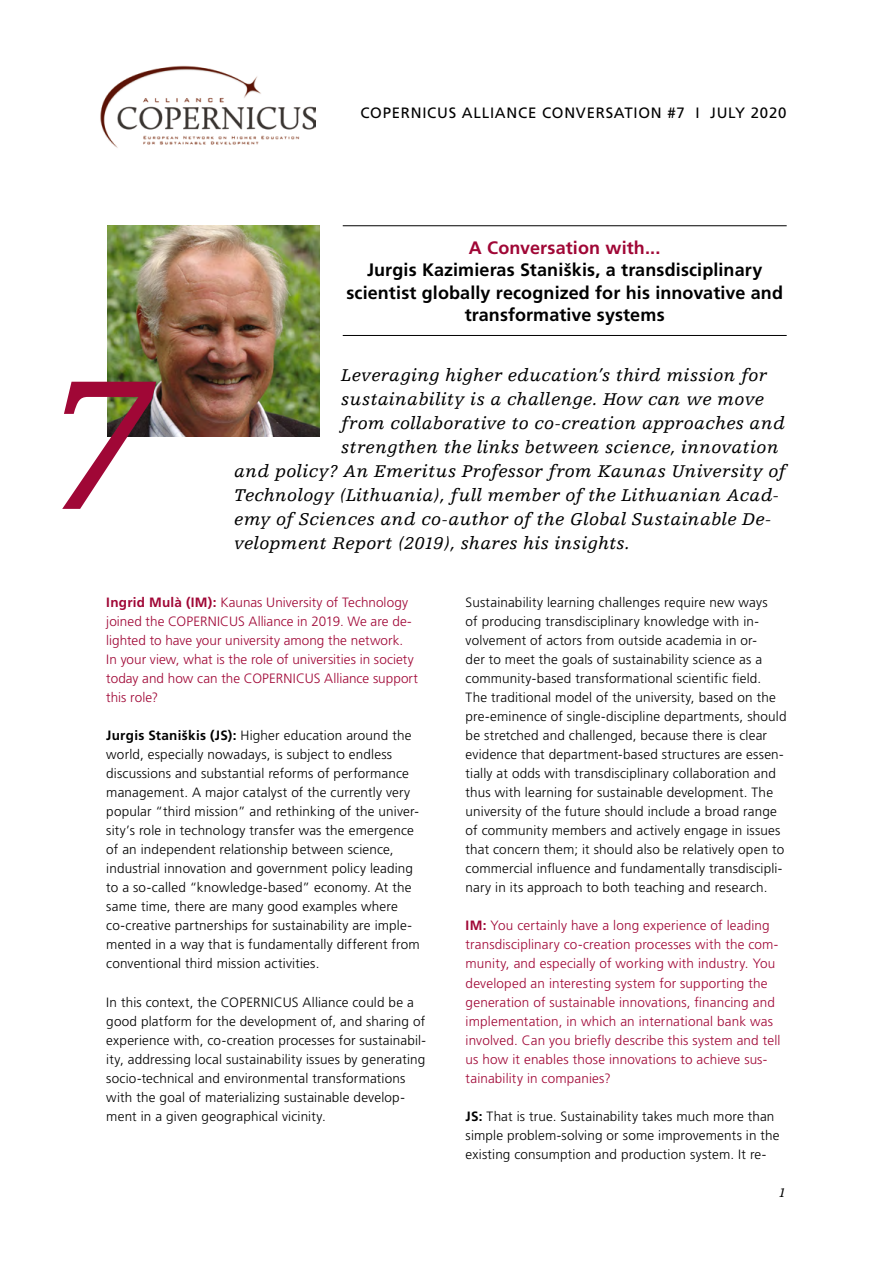
<style>
.page{position:relative;width:893px;height:1263px;background:#fff}
.page>*{position:absolute;margin:0;border:0;box-sizing:border-box;transform-origin:0 0}
.t1{font:italic 195px "Egyptienne F";color:#a00736}
.t2{font:italic 18px "Egyptienne F";letter-spacing:.02em;color:#000}
.t3{font:700 18px/22.5px "Frutiger LT Pro";letter-spacing:.005em;color:#000;text-align:center}
.t4{font:700 18px "Frutiger LT Pro";letter-spacing:.01em;color:#a00736}
.t5{font:15px "Frutiger LT Pro";letter-spacing:.05em;color:#000}
.t6{font:300 13.5px/19px "Frutiger LT Pro";letter-spacing:.015em;color:#000}
.t7{font:300 13.5px/19px "Frutiger LT Pro";letter-spacing:.01em;color:#a00736}
.t8{font:italic 13.5px "Egyptienne F";color:#000}
.s1{font-weight:700}
</style>
<div class="page">
<img style="left:107px;top:225px;width:213px;height:211px">
<img style="left:100px;top:65px;width:216px;height:83px">
<hr style="left:343px;top:335px;width:444px;height:1px;background:#000">
<hr style="left:343px;top:225px;width:444px;height:1px;background:#000">
<p class="t5" style="left:360px;top:104px;width:428px">COPERNICUS ALLIANCE CONVERSATION #7 I JULY 2020</p>
<h1 class="t1" style="left:43px;top:338px;width:110px">7</h1>
<h2 class="t4" style="left:469px;top:237px;width:193px">A Conversation with...</h2>
<h2 class="t3" style="left:346px;top:259px;width:438px">Jurgis Kazimieras Staniškis, a transdisciplinary scientist globally recognized for his innovative and transformative systems</h2>
<h2 class="t2" style="left:341px;top:365px;width:427px">Leveraging higher education’s third mission for</h2>
<h2 class="t2" style="left:341px;top:389px;width:424px">sustainability is a challenge. How can we move</h2>
<h2 class="t2" style="left:341px;top:413px;width:445px">from collaborative to co-creation approaches and</h2>
<h2 class="t2" style="left:341px;top:437px;width:439px">strengthen the links between science, innovation</h2>
<h2 class="t2" style="left:234px;top:461px;width:553px">and policy? An Emeritus Professor from Kaunas University of</h2>
<h2 class="t2" style="left:234px;top:485px;width:546px">Technology (Lithuania), full member of the Lithuanian Acad-</h2>
<h2 class="t2" style="left:234px;top:509px;width:539px">emy of Sciences and co-author of the Global Sustainable De-</h2>
<h2 class="t2" style="left:234px;top:533px;width:397px">velopment Report (2019), shares his insights.</h2>
<p class="t7" style="left:106px;top:592px;width:313px"><span class="s1">Ingrid Mulà (IM):</span> Kaunas University of Technology joined the COPERNICUS Alliance in 2019. We are de&shy;lighted to have your university among the network.<br>In your view, what is the role of universities in society today and how can the COPERNICUS Alliance support this role?</p>
<p class="t6" style="left:106px;top:726px;width:315px"><span class="s1">Jurgis Staniškis (JS):</span> Higher education around the world, especially nowadays, is subject to endless discussions and substantial reforms of performance management. A major catalyst of the currently very popular “third mission” and rethinking of the univer&shy;sity’s role in technology transfer was the emergence of an independent relationship between science, industrial innovation and government policy leading to a so-called “knowledge-based” economy. At the same time, there are many good examples where co-creative partnerships for sustainability are imple&shy;mented in a way that is fundamentally different from conventional third mission activities.</p>
<p class="t6" style="left:106px;top:992px;width:321px">In this context, the COPERNICUS Alliance could be a good platform for the development of, and sharing of experience with, co-creation processes for sustainabil&shy;ity, addressing local sustainability issues by generating socio-technical and environmental transformations with the goal of materializing sustainable develop&shy;ment in a given geographical vicinity.</p>
<p class="t6" style="left:466px;top:592px;width:322px">Sustainability learning challenges require new ways<br>of producing transdisciplinary knowledge with in&shy;volvement of actors from outside academia in or-<br>der to meet the goals of sustainability science as a community-based transformational scientific field.<br>The traditional model of the university, based on the pre-eminence of single-discipline departments, should be stretched and challenged, because there is clear evidence that department-based structures are essen&shy;tially at odds with transdisciplinary collaboration and thus with learning for sustainable development. The university of the future should include a broad range of community members and actively engage in issues that concern them; it should also be relatively open to commercial influence and fundamentally transdiscipli&shy;nary in its approach to both teaching and research.</p>
<p class="t7" style="left:466px;top:916px;width:316px"><span class="s1">IM:</span> You certainly have a long experience of leading transdisciplinary co-creation processes with the com&shy;munity, and especially of working with industry. You developed an interesting system for supporting the generation of sustainable innovations, financing and implementation, in which an international bank was involved. Can you briefly describe this system and tell us how it enables those innovations to achieve sus&shy;tainability in companies?</p>
<p class="t6" style="left:466px;top:1107px;width:316px"><span class="s1">JS:</span> That is true. Sustainability takes much more than simple problem-solving or some improvements in the existing consumption and production system. It re-</p>
<p class="t8" style="left:778px;top:1185px;width:9px">1</p>
</div>
